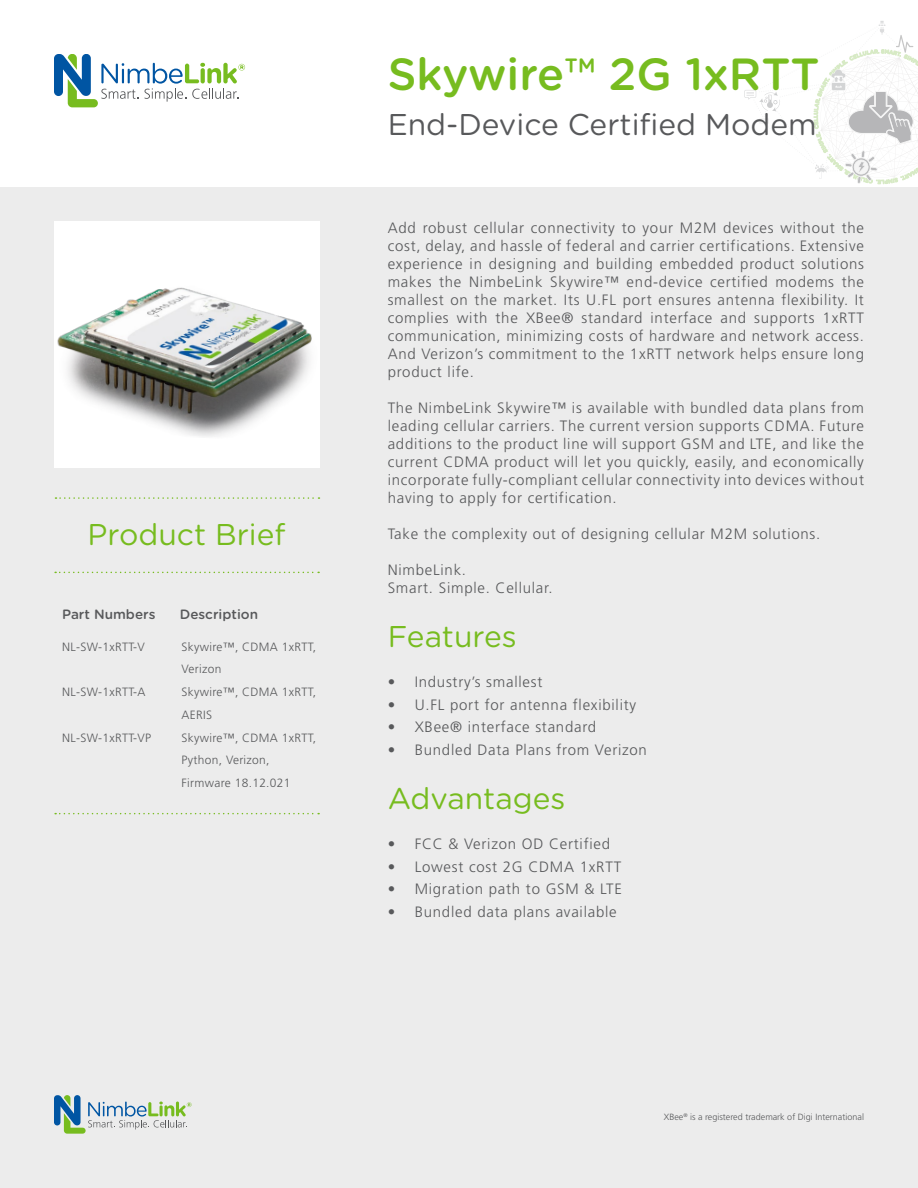
<style>
.page{position:relative;width:918px;height:1188px;background:#fff}
.page>*{position:absolute;margin:0;border:0;box-sizing:border-box;transform-origin:0 0}
.t1{font:500 45px "Gotham Rounded";color:#77bc1f}
.t2{font:30px "Gotham Rounded";color:#77bc1f}
.t3{font:30px "Gotham Rounded";color:#58595b}
.t4{font:300 15px/18px "Frutiger";letter-spacing:.05em;color:#58595b;text-align:justify}
.t5{font:500 13.5px "Gotham Rounded";color:#58595b}
.t6{font:300 12px/22.6px "Frutiger";letter-spacing:.025em;color:#58595b}
.t7{font:300 9px "Frutiger";color:#58595b}
</style>
<div class="page">
<div style="left:0;top:188px;width:918px;height:1000px;background:#ececec"></div>
<svg style="left:54px;top:1095px;width:138px;height:39px"></svg>
<svg style="left:55px;top:572px;width:264px;height:1px"></svg>
<svg style="left:56px;top:497px;width:263px;height:2px"></svg>
<svg style="left:54px;top:54px;width:191px;height:53px"></svg>
<svg style="left:55px;top:813px;width:264px;height:1px"></svg>
<div style="left:54px;top:221px;width:265px;height:247px;background:#fff"></div>
<img style="left:57px;top:287px;width:255px;height:150px">
<svg style="left:744px;top:21px;width:174px;height:164px"></svg>
<h2 class="t2" style="left:88px;top:514px;width:200px">Product Brief</h2>
<p class="t5" style="left:62px;top:604px;width:95px">Part Numbers</p>
<p class="t5" style="left:180px;top:604px;width:80px">Description</p>
<p class="t6" style="left:62px;top:635px;width:84px">NL-SW-1xRTT-V</p>
<p class="t6" style="left:62px;top:681px;width:85px">NL-SW-1xRTT-A</p>
<p class="t6" style="left:62px;top:726px;width:91px">NL-SW-1xRTT-VP</p>
<p class="t6" style="left:182px;top:635px;width:136px">Skywire™, CDMA 1xRTT,<br>Verizon<br>Skywire™, CDMA 1xRTT,<br>AERIS<br>Skywire™, CDMA 1xRTT,<br>Python, Verizon,<br>Firmware 18.12.021</p>
<h1 class="t1" style="left:388px;top:42px;width:433px">Skywire™ 2G 1xRTT</h1>
<h2 class="t3" style="left:388px;top:104px;width:431px">End-Device Certified Modem</h2>
<p class="t4" style="left:388px;top:219px;width:478px">Add robust cellular connectivity to your M2M devices without the cost, delay, and hassle of federal and carrier certifications. Extensive experience in designing and building embedded product solutions makes the NimbeLink Skywire™ end-device certified modems the smallest on the market. Its U.FL port ensures antenna flexibility. It complies with the XBee® standard interface and supports 1xRTT communication, minimizing costs of hardware and network access.<br>And Verizon’s commitment to the 1xRTT network helps ensure long product life.</p>
<p class="t4" style="left:388px;top:399px;width:478px">The NimbeLink Skywire™ is available with bundled data plans from leading cellular carriers. The current version supports CDMA. Future additions to the product line will support GSM and LTE, and like the current CDMA product will let you quickly, easily, and economically incorporate fully-compliant cellular connectivity into devices without having to apply for certification.</p>
<p class="t4" style="left:388px;top:525px;width:434px">Take the complexity out of designing cellular M2M solutions.</p>
<p class="t4" style="left:388px;top:561px;width:167px">NimbeLink.<br>Smart. Simple. Cellular.</p>
<h2 class="t2" style="left:388px;top:615px;width:130px">Features</h2>
<p class="t4" style="left:388px;top:673px;width:156px">• Industry’s smallest</p>
<p class="t4" style="left:388px;top:696px;width:250px">• U.FL port for antenna flexibility</p>
<p class="t4" style="left:388px;top:718px;width:210px">• XBee® interface standard</p>
<p class="t4" style="left:388px;top:741px;width:261px">• Bundled Data Plans from Verizon</p>
<h2 class="t2" style="left:388px;top:777px;width:179px">Advantages</h2>
<p class="t4" style="left:388px;top:835px;width:224px">• FCC &amp; Verizon OD Certified</p>
<p class="t4" style="left:388px;top:858px;width:235px">• Lowest cost 2G CDMA 1xRTT</p>
<p class="t4" style="left:388px;top:880px;width:236px">• Migration path to GSM &amp; LTE</p>
<p class="t4" style="left:388px;top:903px;width:230px">• Bundled data plans available</p>
<p class="t7" style="left:664px;top:1112px;width:202px">XBee<sup>®</sup> is a registered trademark of Digi International</p>
</div>
